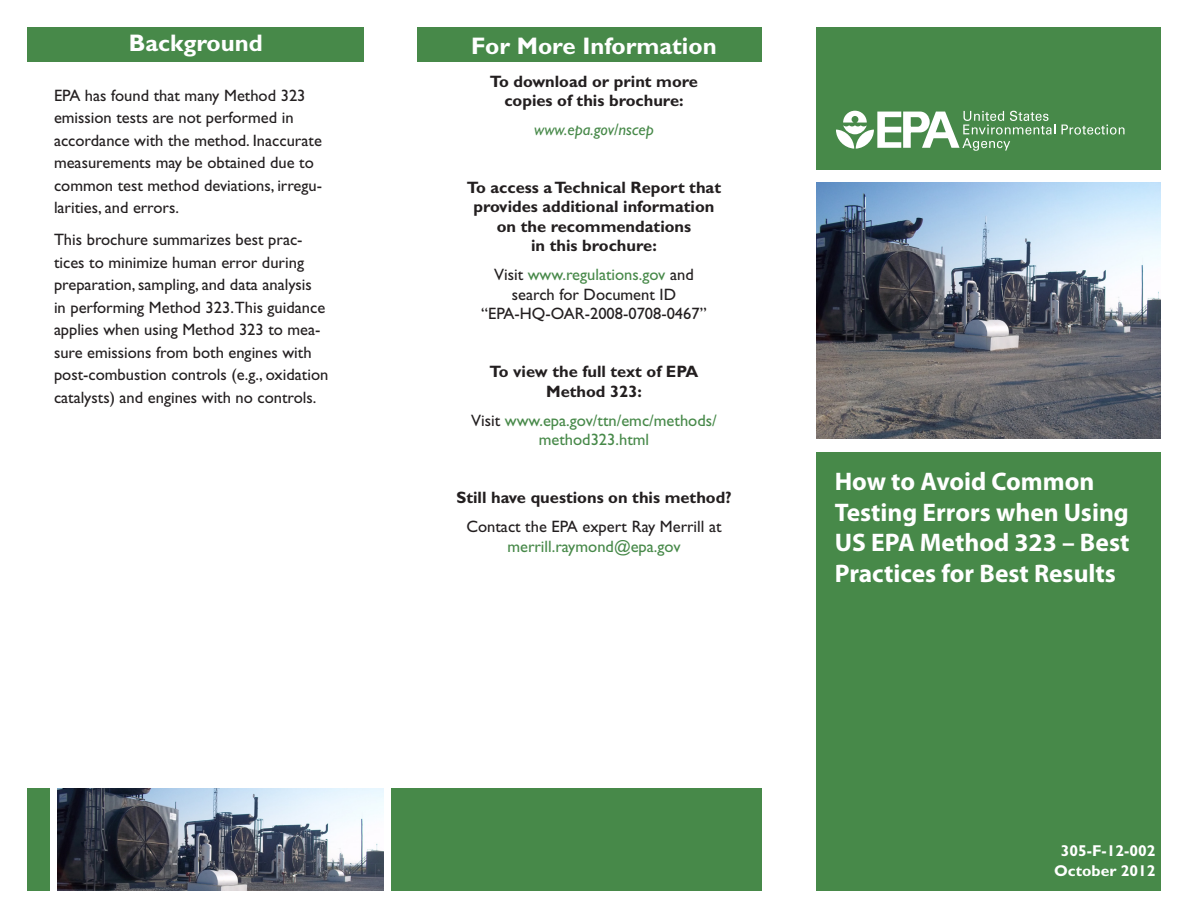
<style>
.page{position:relative;width:1188px;height:918px;background:#fff}
.page>*{position:absolute;margin:0;border:0;box-sizing:border-box;transform-origin:0 0}
.t1{font:700 25.5px/30.6px "Myriad Pro";color:#fff}
.subhead{font:700 24px "Gill Sans Std";color:#fff}
.body{font:16.5px/22.5px "Gill Sans Std";color:#231f20;text-align:center}
.body-2{font:700 16.5px/19.5px "Gill Sans Std";color:#231f20;text-align:center}
.body-3{font:16.5px/19.5px "Gill Sans Std";color:#478949;text-align:center}
.body-4{font:italic 16.5px "Gill Sans Std";color:#478949}
.body-5{font:700 15.75px "Gill Sans Std";color:#fff}
.s1{color:#478949}
.s2{color:#231f20}
</style>
<div class="page">
<div style="left:417px;top:28px;width:345px;height:34px;background:#478949"></div>
<img style="left:816px;top:183px;width:345px;height:256px">
<div style="left:27px;top:28px;width:336px;height:34px;background:#478949"></div>
<div style="left:816px;top:27px;width:345px;height:142px;background:#478949"></div>
<div style="left:816px;top:453px;width:345px;height:438px;background:#478949"></div>
<div style="left:392px;top:789px;width:370px;height:102px;background:#478949"></div>
<div style="left:27px;top:789px;width:23px;height:102px;background:#478949"></div>
<img style="left:58px;top:789px;width:325px;height:102px">
<svg style="left:1062px;top:125px;width:63px;height:10px"></svg>
<svg style="left:836px;top:111px;width:219px;height:40px"></svg>
<p class="subhead" style="left:129px;top:29px;width:136px">Background</p>
<p class="body" style="left:54px;top:84px;width:270px;text-align:left">EPA has found that many Method 323 emission tests are not performed in accordance with the method. Inaccurate measurements may be obtained due to common test method deviations, irregu&shy;larities, and errors.</p>
<p class="body" style="left:54px;top:229px;width:276px;text-align:left">This brochure summarizes best prac&shy;tices to minimize human error during preparation, sampling, and data analysis<br>in performing Method 323.This guidance applies when using Method 323 to mea&shy;sure emissions from both engines with post-combustion controls (e.g., oxidation catalysts) and engines with no controls.</p>
<p class="subhead" style="left:471px;top:31px;width:247px">For More Information</p>
<p class="body-2" style="left:490px;top:71px;width:210px">To download or print more copies of this brochure:</p>
<p class="body-4" style="left:534px;top:120px;width:121px">www.epa.gov/nscep</p>
<p class="body-2" style="left:467px;top:178px;width:256px">To access a Technical Report that provides additional information on the recommendations<br>in this brochure:</p>
<p class="body" style="left:481px;top:265px;width:227px;line-height:19.5px">Visit <span class="s1">www.regulations.gov</span> and search for Document ID “EPA-HQ-OAR-2008-0708-0467”</p>
<p class="body-2" style="left:490px;top:362px;width:210px">To view the full text of EPA<br>Method 323:</p>
<p class="body-3" style="left:471px;top:410px;width:247px"><span class="s2">Visit</span> www.epa.gov/ttn/emc/methods/ method323.html</p>
<p class="body-2" style="left:456px;top:488px;width:277px">Still have questions on this method?</p>
<p class="body" style="left:466px;top:517px;width:257px;line-height:19.5px">Contact the EPA expert Ray Merrill at <span class="s1">merrill.raymond@epa.gov</span></p>
<p class="t1" style="left:835px;top:465px;width:296px">How to Avoid Common<br>Testing Errors when Using<br>US EPA Method 323 – Best<br>Practices for Best Results</p>
<p class="body-5" style="left:1061px;top:841px;width:96px">305-F-12-002</p>
<p class="body-5" style="left:1054px;top:861px;width:103px">October 2012</p>
</div>
